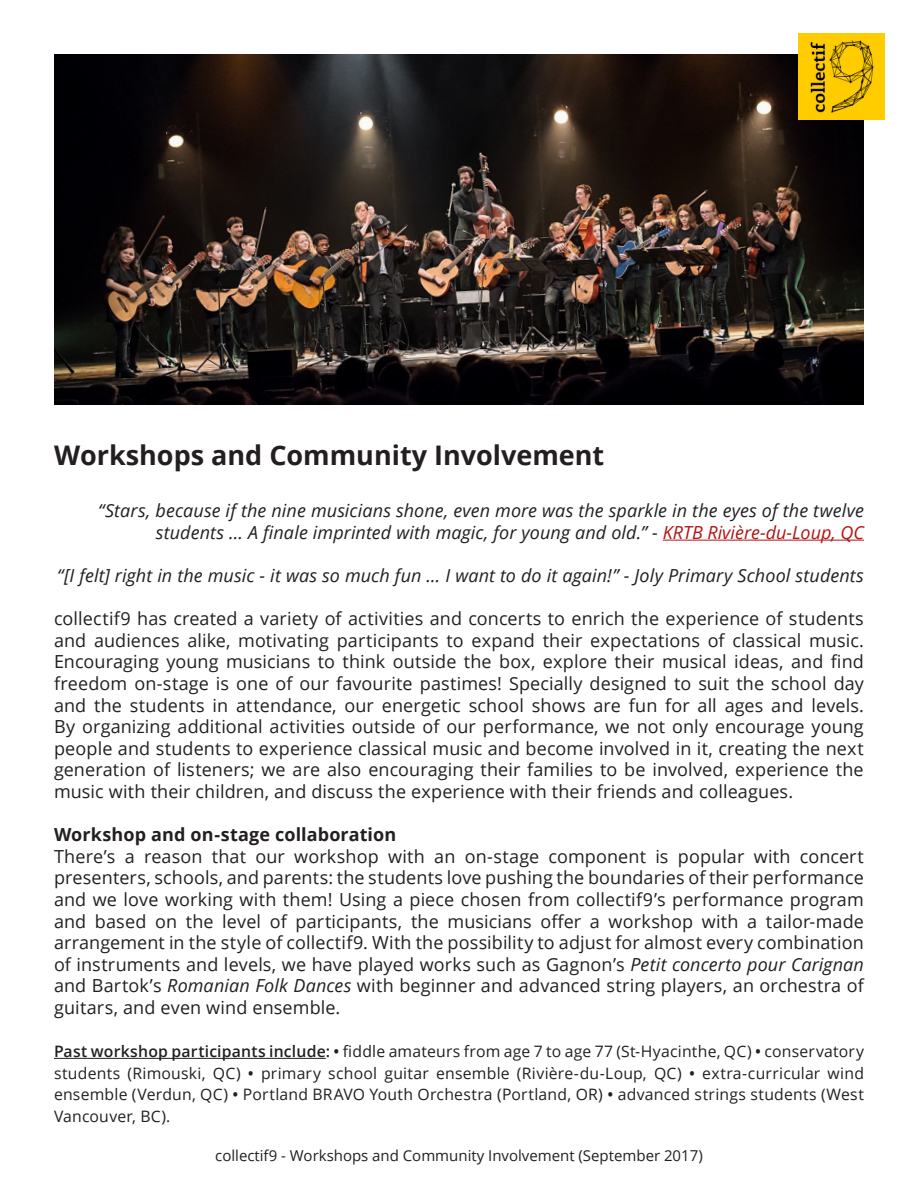
<style>
.page{position:relative;width:918px;height:1188px;background:#fff}
.page>*{position:absolute;margin:0;border:0;box-sizing:border-box;transform-origin:0 0}
.t1{font:700 27px "Open Sans";color:#231f20}
.t2{font:18px/21.6px "Open Sans";letter-spacing:.005em;color:#231f20;text-align:justify}
.t3{font:italic 18px/21.6px "Open Sans";letter-spacing:.005em;color:#231f20;text-align:right}
.t4{font:700 18px "Open Sans";letter-spacing:.005em;color:#231f20}
.t5{font:15.75px/21.6px "Open Sans";letter-spacing:.015em;color:#231f20;text-align:justify}
.t6{font:15px "Open Sans";color:#231f20}
.s1{color:#b51212}
.s2{font-style:italic}
.s3{font-weight:600}
</style>
<div class="page">
<img style="left:54px;top:54px;width:810px;height:351px">
<hr style="left:663px;top:540px;width:201px;height:1px;background:#b51212">
<hr style="left:54px;top:1058px;width:272px;height:1px;background:#231f20">
<img style="left:798px;top:34px;width:86px;height:86px">
<p class="t1" style="left:54px;top:436px;width:552px">Workshops and Community Involvement</p>
<p class="t3" style="left:98px;top:499px;width:767px">“Stars, because if the nine musicians shone, even more was the sparkle in the eyes of the twelve students ... A finale imprinted with magic, for young and old.” - <span class="s1">KRTB Rivière-du-Loup, QC</span></p>
<p class="t3" style="left:57px;top:564px;width:808px">“[I felt] right in the music - it was so much fun … I want to do it again!” - Joly Primary School students</p>
<p class="t2" style="left:54px;top:607px;width:812px">collectif9 has created a variety of activities and concerts to enrich the experience of students and audiences alike, motivating participants to expand their expectations of classical music.<br>Encouraging young musicians to think outside the box, explore their musical ideas, and find freedom on-stage is one of our favourite pastimes! Specially designed to suit the school day and the students in attendance, our energetic school shows are fun for all ages and levels.<br>By organizing additional activities outside of our performance, we not only encourage young people and students to experience classical music and become involved in it, creating the next generation of listeners; we are also encouraging their families to be involved, experience the music with their children, and discuss the experience with their friends and colleagues.</p>
<p class="t4" style="left:54px;top:822px;width:344px">Workshop and on-stage collaboration</p>
<p class="t2" style="left:54px;top:845px;width:811px">There’s a reason that our workshop with an on-stage component is popular with concert presenters, schools, and parents: the students love pushing the boundaries of their performance and we love working with them! Using a piece chosen from collectif9’s performance program and based on the level of participants, the musicians offer a workshop with a tailor-made arrangement in the style of collectif9. With the possibility to adjust for almost every combination of instruments and levels, we have played works such as Gagnon’s <span class="s2">Petit concerto pour Carignan </span>and Bartok’s <span class="s2">Romanian Folk Dances</span> with beginner and advanced string players, an orchestra of guitars, and even wind ensemble.</p>
<p class="t5" style="left:54px;top:1040px;width:811px"><span class="s3">Past workshop participants include: •</span> fiddle amateurs from age 7 to age 77 (St-Hyacinthe, QC) <span class="s3">•</span> conservatory students (Rimouski, QC) <span class="s3">•</span> primary school guitar ensemble (Rivière-du-Loup, QC) <span class="s3">•</span> extra-curricular wind ensemble (Verdun, QC) <span class="s3">•</span> Portland BRAVO Youth Orchestra (Portland, OR) <span class="s3">•</span> advanced strings students (West Vancouver, BC).</p>
<p class="t6" style="left:215px;top:1145px;width:489px">collectif9 - Workshops and Community Involvement (September 2017)</p>
</div>
